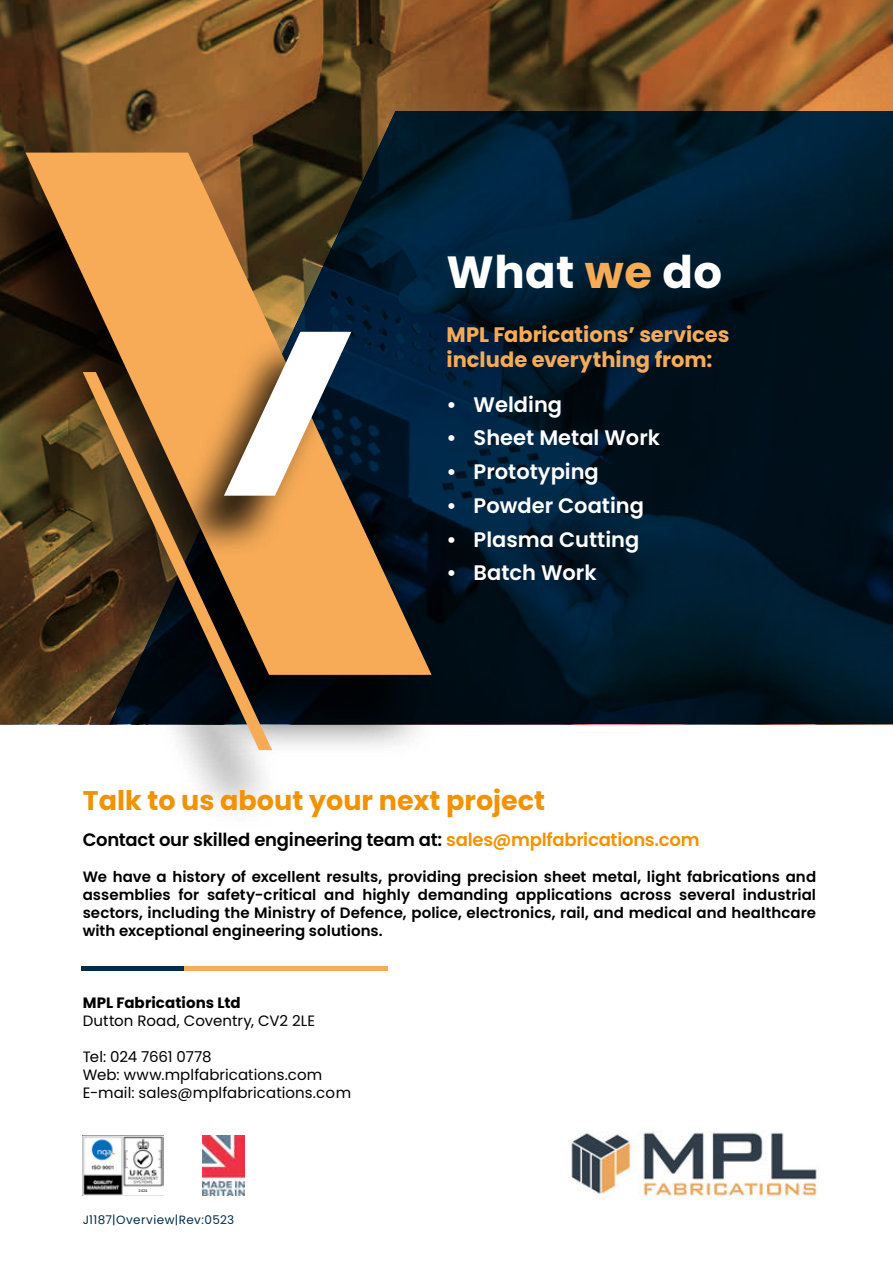
<style>
.page{position:relative;width:893px;height:1263px;background:#fff}
.page>*{position:absolute;margin:0;border:0;box-sizing:border-box;transform-origin:0 0}
.t1{font:700 45px "Poppins";letter-spacing:.01em;color:#fff}
.t2{font:700 27px "Poppins";color:#f39200}
.t3{font:600 21px "Poppins";color:#fff}
.t4{font:700 21px/25.2px "Poppins";color:#f7ab57}
.t5{font:600 18px "Poppins";letter-spacing:-.015em;color:#000}
.t6{font:600 15px/18px "Poppins";letter-spacing:.005em;color:#000;text-align:justify}
.t7{font:15px/18px "Poppins";letter-spacing:.005em;color:#000}
.t8{font:700 15px "Poppins";letter-spacing:.005em;color:#000}
.t9{font:12px "Poppins";letter-spacing:.03em;color:#002d4c}
.t10{font:3.75px "Poppins";color:#000}
.s1{color:#f7ab57}
.s2{color:#f39200}
</style>
<div class="page">
<img style="left:0;top:0;width:893px;height:724px">
<div style="left:0;top:159px;width:439px;height:598px;background:#000;opacity:.8"></div>
<svg style="left:26px;top:153px;width:406px;height:522px;background:#745938"></svg>
<div style="left:24px;top:380px;width:256px;height:450px;background:#000;opacity:.8"></div>
<svg style="left:83px;top:372px;width:189px;height:378px;background:#634e34"></svg>
<div style="left:172px;top:336px;width:177px;height:220px;background:#000;opacity:.8"></div>
<svg style="left:224px;top:332px;width:127px;height:164px"></svg>
<div style="left:81px;top:966px;width:105px;height:5px;background:#002d4c"></div>
<div style="left:184px;top:966px;width:204px;height:5px;background:#f7ab57"></div>
<img style="left:568px;top:1132px;width:251px;height:68px">
<img style="left:203px;top:1135px;width:42px;height:61px">
<img style="left:83px;top:1135px;width:81px;height:61px">
<div style="left:138px;top:1188px;width:11px;height:5px;background:#fff"></div>
<h1 class="t1" style="left:447px;top:251px;width:277px">What <span class="s1">we</span> do</h1>
<h3 class="t4" style="left:447px;top:323px;width:284px">MPL Fabrications’ services include everything from:</h3>
<h3 class="t3" style="left:447px;top:395px;width:117px">• Welding</h3>
<h3 class="t3" style="left:447px;top:428px;width:215px">• Sheet Metal Work</h3>
<h3 class="t3" style="left:447px;top:462px;width:154px">• Prototyping</h3>
<h3 class="t3" style="left:447px;top:496px;width:199px">• Powder Coating</h3>
<h3 class="t3" style="left:447px;top:530px;width:194px">• Plasma Cutting</h3>
<h3 class="t3" style="left:447px;top:563px;width:152px">• Batch Work</h3>
<h2 class="t2" style="left:83px;top:788px;width:464px">Talk to us about your next project</h2>
<p class="t5" style="left:83px;top:831px;width:618px">Contact our skilled engineering team at: <span class="s2">sales@mplfabrications.com</span></p>
<p class="t6" style="left:83px;top:869px;width:735px">We have a history of excellent results, providing precision sheet metal, light fabrications and assemblies for safety-critical and highly demanding applications across several industrial sectors, including the Ministry of Defence, police, electronics, rail, and medical and healthcare with exceptional engineering solutions.</p>
<p class="t8" style="left:83px;top:996px;width:159px">MPL Fabrications Ltd</p>
<p class="t7" style="left:83px;top:1013px;width:234px">Dutton Road, Coventry, CV2 2LE</p>
<p class="t7" style="left:83px;top:1049px;width:270px">Tel: 024 7661 0778<br>Web: www.mplfabrications.com<br>E-mail: sales@mplfabrications.com</p>
<p class="t10" style="left:139px;top:1189px;width:11px">2424</p>
<p class="t9" style="left:83px;top:1214px;width:153px">J1187|Overview|Rev:0523</p>
</div>
